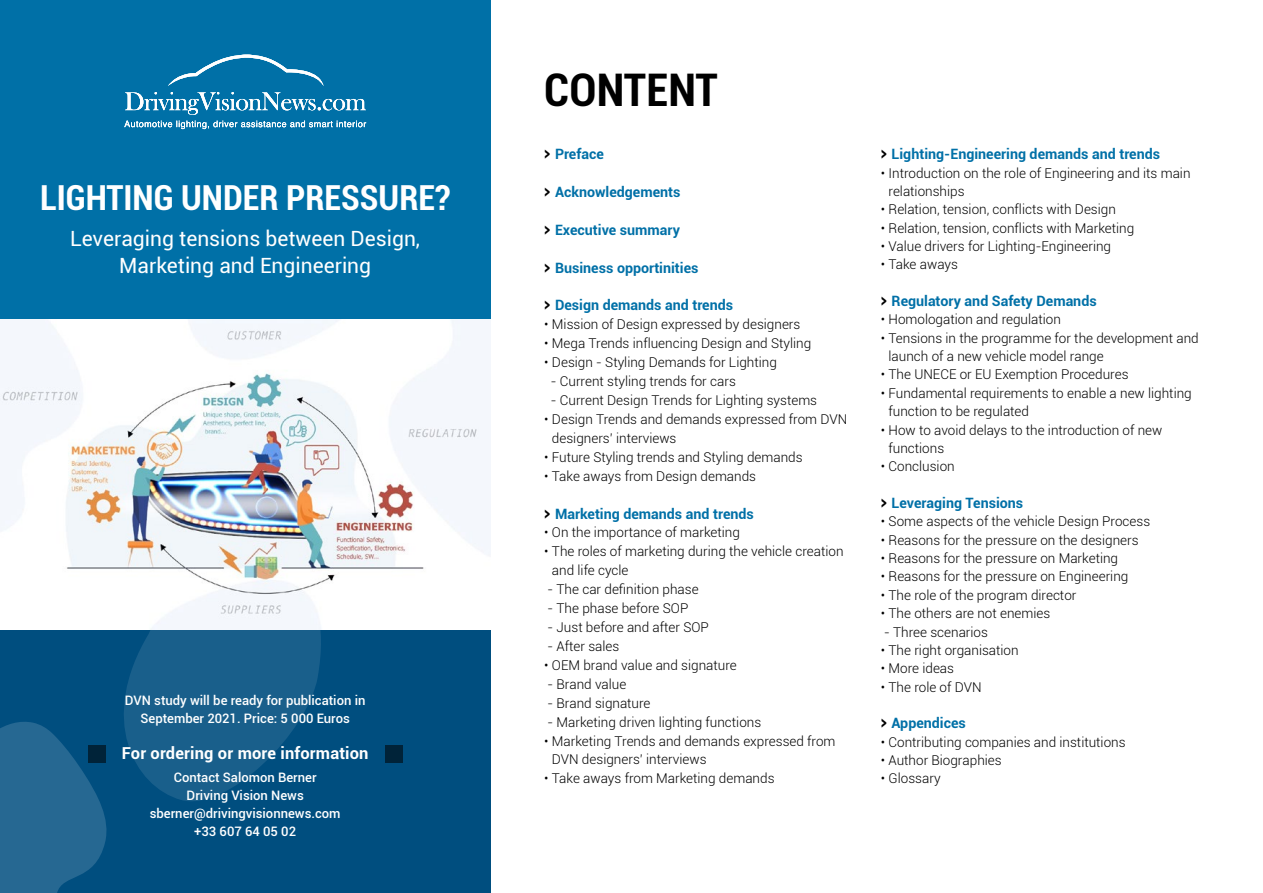
<style>
.page{position:relative;width:1263px;height:893px;background:#fff}
.page>*{position:absolute;margin:0;border:0;box-sizing:border-box;transform-origin:0 0}
.t1{font:700 condensed 45px "Roboto";letter-spacing:.005em;color:#000}
.t2{font:700 condensed 34.5px "Roboto";color:#fff}
.t3{font:21px/27px "Roboto";color:#fff;text-align:center}
.t4{font:700 16.5px "Roboto";letter-spacing:.01em;color:#fff}
.t5{font:700 14.25px "Roboto";color:#0070a7}
.t6{font:300 13.5px/18.3px "Roboto";color:#000}
.t7{font:500 13.05px/18px "Roboto";color:#fff;text-align:center}
.s1{font-family:"Interstate";color:#000}
</style>
<div class="page">
<div style="left:0;top:629px;width:490px;height:264px;background:#004e7f"></div>
<svg style="left:110px;top:629px;width:217px;height:172px;fill:#195f8b"></svg>
<img style="left:0;top:319px;width:490px;height:310px">
<div style="left:0;top:0;width:490px;height:319px;background:#0070a7"></div>
<svg style="left:125px;top:92px;width:241px;height:23px"></svg>
<svg style="left:168px;top:54px;width:156px;height:32px"></svg>
<svg style="left:124px;top:121px;width:242px;height:8px"></svg>
<svg style="left:0;top:717px;width:111px;height:176px"></svg>
<div style="left:88px;top:745px;width:17px;height:17px;background:#002339"></div>
<div style="left:385px;top:745px;width:17px;height:17px;background:#002339"></div>
<h2 class="t2" style="left:40px;top:174px;width:412px">LIGHTING UNDER PRESSURE?</h2>
<h3 class="t3" style="left:70px;top:224px;width:351px">Leveraging tensions between Design,<br>Marketing and Engineering</h3>
<p class="t7" style="left:125px;top:691px;width:242px">DVN study will be ready for publication in<br>September 2021. Price: 5 000 Euros</p>
<p class="t4" style="left:122px;top:741px;width:248px">For ordering or more information</p>
<p class="t7" style="left:150px;top:767px;width:192px">Contact Salomon Berner<br>Driving Vision News sberner@drivingvisionnews.com +33 607 64 05 02</p>
<h1 class="t1" style="left:544px;top:58px;width:175px">CONTENT</h1>
<p class="t5" style="left:544px;top:144px;width:61px"><span class="s1">&gt;</span> Preface</p>
<p class="t5" style="left:544px;top:182px;width:138px"><span class="s1">&gt;</span> Acknowledgements</p>
<p class="t5" style="left:544px;top:220px;width:137px"><span class="s1">&gt;</span> Executive summary</p>
<p class="t5" style="left:544px;top:258px;width:156px"><span class="s1">&gt;</span> Business opportinities</p>
<p class="t5" style="left:544px;top:295px;width:190px"><span class="s1">&gt;</span> Design demands and trends</p>
<p class="t6" style="left:544px;top:315px;width:258px">• Mission of Design expressed by designers</p>
<p class="t6" style="left:544px;top:334px;width:268px">• Mega Trends influencing Design and Styling</p>
<p class="t6" style="left:544px;top:353px;width:234px">• Design - Styling Demands for Lighting</p>
<p class="t6" style="left:551px;top:372px;width:186px">- Current styling trends for cars</p>
<p class="t6" style="left:551px;top:391px;width:268px">- Current Design Trends for Lighting systems</p>
<p class="t6" style="left:552px;top:409px;width:297px;line-height:18.9px;text-indent:-8px">• Design Trends and demands expressed from DVN designers’ interviews</p>
<p class="t6" style="left:544px;top:447px;width:260px">• Future Styling trends and Styling demands</p>
<p class="t6" style="left:544px;top:466px;width:213px">• Take aways from Design demands</p>
<p class="t5" style="left:544px;top:503px;width:211px"><span class="s1">&gt;</span> Marketing demands and trends</p>
<p class="t6" style="left:544px;top:523px;width:197px">• On the importance of marketing</p>
<p class="t6" style="left:552px;top:542px;width:293px;line-height:18.9px;text-indent:-8px">• The roles of marketing during the vehicle creation and life cycle</p>
<p class="t6" style="left:548px;top:580px;width:153px">- The car definition phase</p>
<p class="t6" style="left:548px;top:599px;width:142px">- The phase before SOP</p>
<p class="t6" style="left:548px;top:618px;width:163px">- Just before and after SOP</p>
<p class="t6" style="left:548px;top:637px;width:73px">- After sales</p>
<p class="t6" style="left:544px;top:655px;width:194px">• OEM brand value and signature</p>
<p class="t6" style="left:548px;top:674px;width:80px">- Brand value</p>
<p class="t6" style="left:548px;top:693px;width:104px">- Brand signature</p>
<p class="t6" style="left:548px;top:712px;width:215px">- Marketing driven lighting functions</p>
<p class="t6" style="left:552px;top:731px;width:285px;line-height:18.9px;text-indent:-8px">• Marketing Trends and demands expressed from<br>DVN designers’ interviews</p>
<p class="t6" style="left:544px;top:769px;width:232px">• Take aways from Marketing demands</p>
<p class="t5" style="left:881px;top:144px;width:281px"><span class="s1">&gt;</span> Lighting-Engineering demands and trends</p>
<p class="t6" style="left:888px;top:163px;width:303px;text-indent:-8px">• Introduction on the role of Engineering and its main relationships</p>
<p class="t6" style="left:881px;top:200px;width:237px">• Relation, tension, conflicts with Design</p>
<p class="t6" style="left:881px;top:218px;width:255px">• Relation, tension, conflicts with Marketing</p>
<p class="t6" style="left:881px;top:237px;width:232px">• Value drivers for Lighting-Engineering</p>
<p class="t6" style="left:881px;top:255px;width:79px">• Take aways</p>
<p class="t5" style="left:881px;top:291px;width:217px"><span class="s1">&gt;</span> Regulatory and Safety Demands</p>
<p class="t6" style="left:881px;top:310px;width:182px">• Homologation and regulation</p>
<p class="t6" style="left:888px;top:328px;width:312px;text-indent:-8px">• Tensions in the programme for the development and launch of a new vehicle model range</p>
<p class="t6" style="left:881px;top:365px;width:249px">• The UNECE or EU Exemption Procedures</p>
<p class="t6" style="left:888px;top:383px;width:305px;text-indent:-8px">• Fundamental requirements to enable a new lighting function to be regulated</p>
<p class="t6" style="left:888px;top:420px;width:275px;text-indent:-8px">• How to avoid delays to the introduction of new functions</p>
<p class="t6" style="left:881px;top:457px;width:75px">• Conclusion</p>
<p class="t5" style="left:881px;top:493px;width:144px"><span class="s1">&gt;</span> Leveraging Tensions</p>
<p class="t6" style="left:881px;top:512px;width:271px">• Some aspects of the vehicle Design Process</p>
<p class="t6" style="left:881px;top:530px;width:259px">• Reasons for the pressure on the designers</p>
<p class="t6" style="left:881px;top:549px;width:239px">• Reasons for the pressure on Marketing</p>
<p class="t6" style="left:881px;top:567px;width:249px">• Reasons for the pressure on Engineering</p>
<p class="t6" style="left:881px;top:585px;width:197px">• The role of the program director</p>
<p class="t6" style="left:881px;top:604px;width:171px">• The others are not enemies</p>
<p class="t6" style="left:884px;top:622px;width:105px">- Three scenarios</p>
<p class="t6" style="left:881px;top:640px;width:139px">• The right organisation</p>
<p class="t6" style="left:881px;top:659px;width:75px">• More ideas</p>
<p class="t6" style="left:881px;top:677px;width:102px">• The role of DVN</p>
<p class="t5" style="left:881px;top:713px;width:86px"><span class="s1">&gt;</span> Appendices</p>
<p class="t6" style="left:881px;top:732px;width:246px">• Contributing companies and institutions</p>
<p class="t6" style="left:881px;top:751px;width:122px">• Author Biographies</p>
<p class="t6" style="left:881px;top:769px;width:61px">• Glossary</p>
</div>
